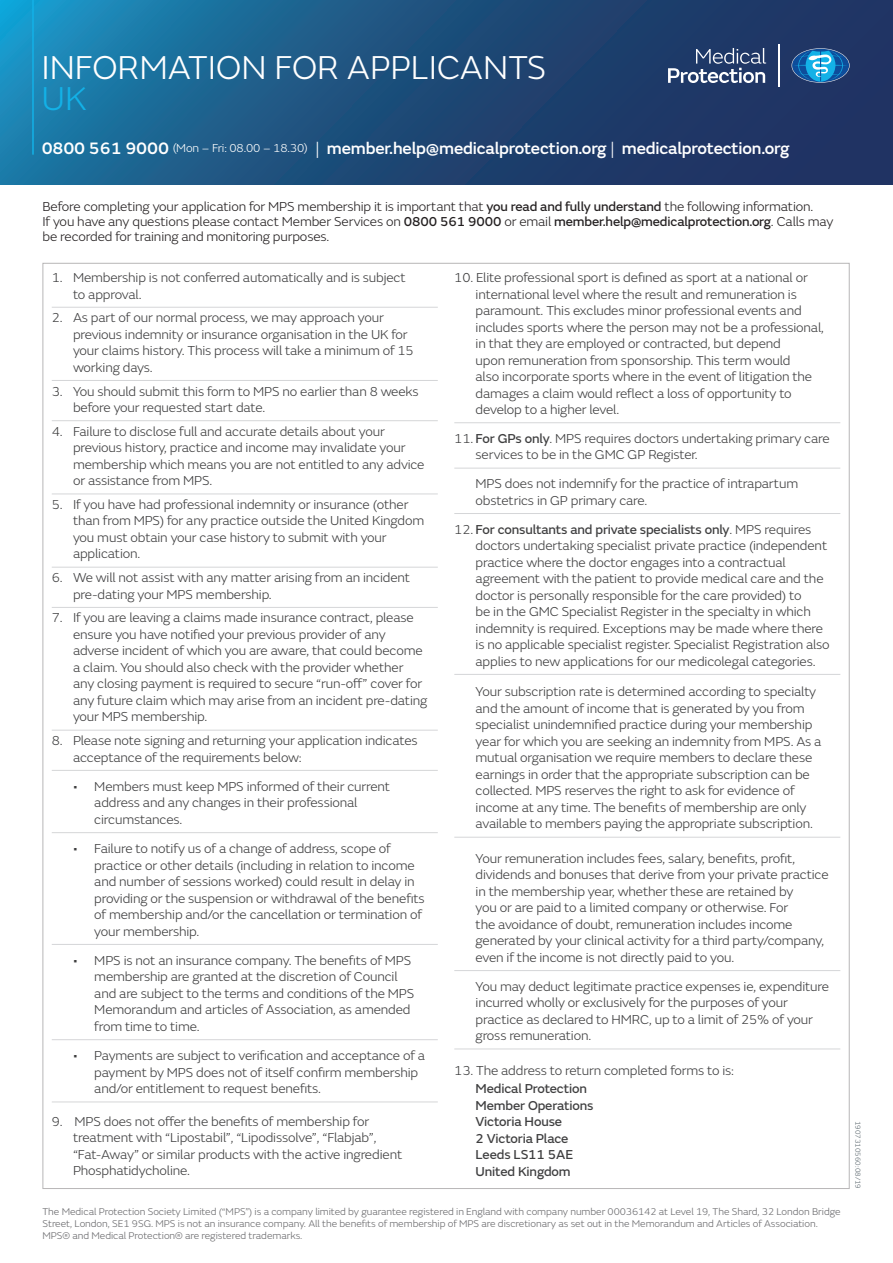
<style>
.page{position:relative;width:893px;height:1263px;background:#fff}
.page>*{position:absolute;margin:0;border:0;box-sizing:border-box;transform-origin:0 0}
.t1{font:300 34.5px "FS Emeric";color:#fff}
.t2{font:300 34.5px "FS Emeric";color:#13b1e7}
.t3{font:500 17.25px "FS Emeric";letter-spacing:-.01em;color:#fff}
.t4{font:300 13.5px/16.5px "FS Emeric";letter-spacing:-.01em;color:#3e3e3f}
.t5{font:300 13.5px/15px "FS Emeric";letter-spacing:-.01em;color:#231f20}
.t6{font:13.5px/16.5px "FS Emeric Core";letter-spacing:-.01em;color:#3e3e3f}
.t7{font:300 10.2px/12px "FS Emeric";letter-spacing:-.005em;color:#69696c}
.t8{font:300 7.5px "FS Emeric";color:#5a666d}
.s1{font-weight:300;font-size:12px}
.s2{font-weight:300}
.s3{font-family:"FS Emeric Core";font-weight:400}
.s4{font-family:"FS Emeric";font-weight:300}
</style>
<div class="page">
<svg style="left:0;top:0;width:893px;height:185px;background:#1d507e"></svg>
<hr style="left:32px;top:0;width:2px;height:155px;background:#13b1e7">
<hr style="left:778px;top:44px;width:2px;height:43px;background:#fff">
<svg style="left:792px;top:48px;width:58px;height:35px;background:#2f7ab0"></svg>
<svg style="left:668px;top:48px;width:98px;height:35px;background:#55688c"></svg>
<hr style="left:52px;top:307px;width:386px;height:1px;background:#d5d6d8">
<hr style="left:52px;top:380px;width:386px;height:1px;background:#d5d6d8">
<hr style="left:52px;top:420px;width:386px;height:1px;background:#d5d6d8">
<hr style="left:52px;top:494px;width:386px;height:1px;background:#d5d6d8">
<hr style="left:52px;top:567px;width:386px;height:1px;background:#d5d6d8">
<hr style="left:52px;top:607px;width:386px;height:1px;background:#d5d6d8">
<hr style="left:52px;top:730px;width:386px;height:1px;background:#d5d6d8">
<hr style="left:52px;top:770px;width:386px;height:1px;background:#d5d6d8">
<hr style="left:52px;top:832px;width:386px;height:1px;background:#d5d6d8">
<hr style="left:52px;top:944px;width:386px;height:1px;background:#d5d6d8">
<hr style="left:52px;top:1039px;width:386px;height:1px;background:#d5d6d8">
<hr style="left:52px;top:1102px;width:386px;height:1px;background:#d5d6d8">
<hr style="left:454px;top:422px;width:386px;height:1px;background:#d5d6d8">
<hr style="left:454px;top:468px;width:386px;height:1px;background:#d5d6d8">
<hr style="left:454px;top:513px;width:386px;height:1px;background:#d5d6d8">
<hr style="left:454px;top:674px;width:386px;height:1px;background:#d5d6d8">
<hr style="left:454px;top:837px;width:386px;height:1px;background:#d5d6d8">
<hr style="left:454px;top:970px;width:386px;height:1px;background:#d5d6d8">
<hr style="left:454px;top:1049px;width:386px;height:1px;background:#d5d6d8">
<h1 class="t1" style="left:41px;top:44px;width:507px">INFORMATION FOR APPLICANTS</h1>
<h1 class="t2" style="left:41px;top:75px;width:47px">UK</h1>
<p class="t3" style="left:42px;top:135px;width:749px">0800 561 9000 <sup>(</sup><span class="s1">Mon – Fri: 08.00 – 18.30</span><sup>)</sup> <span class="s2">|</span> member.help@medicalprotection.org <span class="s2">|</span> medicalprotection.org</p>
<p class="t5" style="left:43px;top:198px;width:792px">Before completing your application for MPS membership it is important that <span class="s3">you read and fully understand</span> the following information.<br>If you have any questions please contact Member Services on <span class="s3">0800 561 9000</span> or email <span class="s3">member.help@medicalprotection.org</span>. Calls may be recorded for training and monitoring purposes.</p>
<p class="t4" style="left:476px;top:269px;width:350px;text-indent:-21px">10. Elite professional sport is defined as sport at a national or international level where the result and remuneration is paramount. This excludes minor professional events and includes sports where the person may not be a professional, in that they are employed or contracted, but depend<br>upon remuneration from sponsorship. This term would<br>also incorporate sports where in the event of litigation the damages a claim would reflect a loss of opportunity to develop to a higher level.</p>
<p class="t4" style="left:476px;top:430px;width:356px;text-indent:-21px">11. <span class="s3">For GPs only</span>. MPS requires doctors undertaking primary care services to be in the GMC GP Register.</p>
<p class="t4" style="left:476px;top:475px;width:324px">MPS does not indemnify for the practice of intrapartum obstetrics in GP primary care.</p>
<p class="t6" style="left:454px;top:520px;width:358px"><span class="s4">12.</span> For consultants and private specialists only<span class="s4">. MPS requires</span></p>
<p class="t4" style="left:476px;top:537px;width:356px">doctors undertaking specialist private practice (independent practice where the doctor engages into a contractual agreement with the patient to provide medical care and the doctor is personally responsible for the care provided) to<br>be in the GMC Specialist Register in the specialty in which indemnity is required. Exceptions may be made where there is no applicable specialist register. Specialist Registration also applies to new applications for our medicolegal categories.</p>
<p class="t4" style="left:476px;top:683px;width:347px">Your subscription rate is determined according to specialty and the amount of income that is generated by you from specialist unindemnified practice during your membership year for which you are seeking an indemnity from MPS. As a mutual organisation we require members to declare these earnings in order that the appropriate subscription can be collected. MPS reserves the right to ask for evidence of income at any time. The benefits of membership are only available to members paying the appropriate subscription.</p>
<p class="t4" style="left:476px;top:849px;width:355px">Your remuneration includes fees, salary, benefits, profit, dividends and bonuses that derive from your private practice in the membership year, whether these are retained by<br>you or are paid to a limited company or otherwise. For<br>the avoidance of doubt, remuneration includes income generated by your clinical activity for a third party/company, even if the income is not directly paid to you.</p>
<p class="t4" style="left:476px;top:977px;width:355px">You may deduct legitimate practice expenses ie, expenditure incurred wholly or exclusively for the purposes of your practice as declared to HMRC, up to a limit of 25% of your gross remuneration.</p>
<p class="t4" style="left:454px;top:1061px;width:281px">13. The address to return completed forms to is:</p>
<p class="t6" style="left:476px;top:1079px;width:119px">Medical Protection<br>Member Operations<br>Victoria House<br>2 Victoria Place<br>Leeds LS11 5AE<br>United Kingdom</p>
<p class="t7" style="left:43px;top:1205px;width:799px">The Medical Protection Society Limited (“MPS”) is a company limited by guarantee registered in England with company number 00036142 at Level 19, The Shard, 32 London Bridge<br>Street, London, SE1 9SG. MPS is not an insurance company. All the benefits of membership of MPS are discretionary as set out in the Memorandum and Articles of Association.<br>MPS® and Medical Protection® are registered trademarks.</p>
<p class="t4" style="left:73px;top:269px;width:334px;text-indent:-21px">1. Membership is not conferred automatically and is subject to approval.</p>
<p class="t4" style="left:73px;top:309px;width:342px;text-indent:-21px">2. As part of our normal process, we may approach your previous indemnity or insurance organisation in the UK for your claims history. This process will take a minimum of 15 working days.</p>
<p class="t4" style="left:73px;top:382px;width:347px;text-indent:-21px">3. You should submit this form to MPS no earlier than 8 weeks before your requested start date.</p>
<p class="t4" style="left:73px;top:422px;width:353px;text-indent:-21px">4. Failure to disclose full and accurate details about your previous history, practice and income may invalidate your membership which means you are not entitled to any advice or assistance from MPS.</p>
<p class="t4" style="left:73px;top:496px;width:353px;text-indent:-21px">5. If you have had professional indemnity or insurance (other than from MPS) for any practice outside the United Kingdom you must obtain your case history to submit with your application.</p>
<p class="t4" style="left:73px;top:569px;width:339px;text-indent:-21px">6. We will not assist with any matter arising from an incident pre-dating your MPS membership.</p>
<p class="t4" style="left:73px;top:609px;width:356px;text-indent:-21px">7. If you are leaving a claims made insurance contract, please ensure you have notified your previous provider of any adverse incident of which you are aware, that could become a claim. You should also check with the provider whether any closing payment is required to secure “run-off” cover for any future claim which may arise from an incident pre-dating your MPS membership.</p>
<p class="t4" style="left:73px;top:732px;width:346px;text-indent:-21px">8. Please note signing and returning your application indicates acceptance of the requirements below:</p>
<p class="t4" style="left:94px;top:777px;width:297px;text-indent:-21px">• Members must keep MPS informed of their current address and any changes in their professional circumstances.</p>
<p class="t4" style="left:94px;top:840px;width:332px;text-indent:-21px">• Failure to notify us of a change of address, scope of practice or other details (including in relation to income and number of sessions worked) could result in delay in providing or the suspension or withdrawal of the benefits of membership and/or the cancellation or termination of your membership.</p>
<p class="t4" style="left:94px;top:951px;width:322px;text-indent:-21px">• MPS is not an insurance company. The benefits of MPS membership are granted at the discretion of Council and are subject to the terms and conditions of the MPS Memorandum and articles of Association, as amended from time to time.</p>
<p class="t4" style="left:94px;top:1047px;width:332px;text-indent:-21px">• Payments are subject to verification and acceptance of a payment by MPS does not of itself confirm membership and/or entitlement to request benefits.</p>
<p class="t4" style="left:73px;top:1112px;width:331px;text-indent:-21px">9. MPS does not offer the benefits of membership for treatment with “Lipostabil”, “Lipodissolve”, “Flabjab”, “Fat-Away” or similar products with the active ingredient Phosphatidycholine.</p>
<p class="t8" style="left:863px;top:1121px;width:70px;rotate:90deg">1907310560:08/19</p>
</div>
